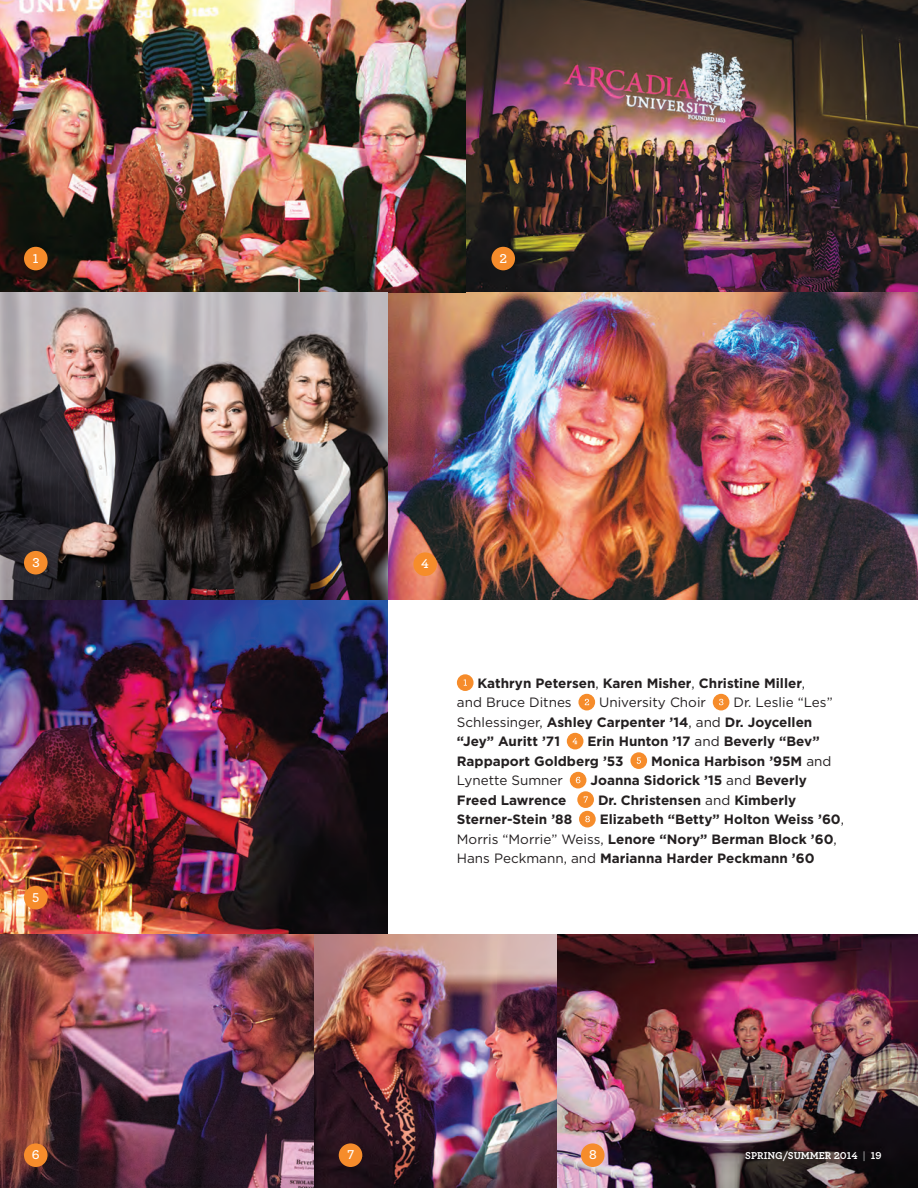
<style>
.page{position:relative;width:918px;height:1188px;background:#fff}
.page>*{position:absolute;margin:0;border:0;box-sizing:border-box;transform-origin:0 0}
.t1{font:700 13.5px/19.5px "Gotham";color:#231f20}
.t2{font:13.5px "Gotham";color:#231f20}
.t3{font:13.5px "Archer Semibold LF";color:#fff}
.t4{font:10.5px "Archer Bold LF";color:#fff}
.s1{font-weight:400}
.s2{font-family:"Archer Book LF"}
</style>
<div class="page">
<img style="left:342px;top:935px;width:576px;height:253px">
<img style="left:466px;top:0;width:452px;height:293px">
<img style="left:0;top:600px;width:388px;height:335px">
<img style="left:0;top:293px;width:918px;height:307px">
<img style="left:0;top:0;width:466px;height:293px">
<img style="left:0;top:935px;width:342px;height:253px">
<div style="left:24px;top:247px;width:24px;height:23px;background:#f68c2b;border-radius:50%"></div>
<div style="left:24px;top:886px;width:24px;height:23px;background:#f68c2b;border-radius:50%"></div>
<div style="left:491px;top:247px;width:24px;height:23px;background:#f68c2b;border-radius:50%"></div>
<div style="left:24px;top:1143px;width:24px;height:24px;background:#f68c2b;border-radius:50%"></div>
<div style="left:24px;top:551px;width:24px;height:23px;background:#f68c2b;border-radius:50%"></div>
<div style="left:339px;top:1143px;width:23px;height:24px;background:#f68c2b;border-radius:50%"></div>
<div style="left:413px;top:552px;width:24px;height:24px;background:#f68c2b;border-radius:50%"></div>
<div style="left:581px;top:1143px;width:24px;height:24px;background:#f68c2b;border-radius:50%"></div>
<div style="left:457px;top:674px;width:17px;height:17px;background:#f68c2b;border-radius:50%"></div>
<svg style="left:464px;top:679px;width:3px;height:7px"></svg>
<div style="left:578px;top:694px;width:17px;height:16px;background:#f68c2b;border-radius:50%"></div>
<svg style="left:585px;top:699px;width:4px;height:6px"></svg>
<div style="left:713px;top:694px;width:16px;height:16px;background:#f68c2b;border-radius:50%"></div>
<svg style="left:719px;top:699px;width:4px;height:6px"></svg>
<div style="left:567px;top:733px;width:16px;height:16px;background:#f68c2b;border-radius:50%"></div>
<svg style="left:572px;top:738px;width:5px;height:6px"></svg>
<div style="left:630px;top:752px;width:17px;height:17px;background:#f68c2b;border-radius:50%"></div>
<svg style="left:637px;top:757px;width:4px;height:7px"></svg>
<div style="left:570px;top:772px;width:16px;height:16px;background:#f68c2b;border-radius:50%"></div>
<svg style="left:576px;top:777px;width:4px;height:6px"></svg>
<div style="left:577px;top:791px;width:17px;height:17px;background:#f68c2b;border-radius:50%"></div>
<svg style="left:584px;top:796px;width:4px;height:7px"></svg>
<div style="left:579px;top:811px;width:17px;height:16px;background:#f68c2b;border-radius:50%"></div>
<svg style="left:585px;top:816px;width:5px;height:6px"></svg>
<p class="t3" style="left:33px;top:250px;width:7px">1</p>
<p class="t3" style="left:500px;top:250px;width:9px">2</p>
<p class="t3" style="left:32px;top:554px;width:9px">3</p>
<p class="t3" style="left:421px;top:556px;width:9px">4</p>
<p class="t1" style="left:457px;top:673px;width:350px;text-indent:21px">Kathryn Petersen<span class="s1">,</span> Karen Misher<span class="s1">,</span> Christine Miller<span class="s1">, and Bruce Ditnes</span></p>
<p class="t1" style="left:457px;top:693px;width:377px;text-indent:277px"><span class="s1">Dr. Leslie “Les”<br>Schlessinger,</span> Ashley Carpenter ’14<span class="s1">, and</span> Dr. Joycellen “Jey” Auritt ’71</p>
<p class="t2" style="left:599px;top:694px;width:108px">University Choir</p>
<p class="t1" style="left:457px;top:732px;width:364px;text-indent:131px">Erin Hunton ’17 <span class="s1">and</span> Beverly “Bev”<br>Rappaport Goldberg ’53</p>
<p class="t1" style="left:651px;top:751px;width:182px">Monica Harbison ’95M <span class="s1">and</span></p>
<p class="t2" style="left:457px;top:772px;width:108px">Lynette Sumner</p>
<p class="t1" style="left:591px;top:771px;width:218px">Joanna Sidorick ’15 <span class="s1">and</span> Beverly</p>
<p class="t1" style="left:457px;top:790px;width:111px">Freed Lawrence</p>
<p class="t1" style="left:598px;top:790px;width:200px">Dr. Christensen <span class="s1">and</span> Kimberly</p>
<p class="t1" style="left:457px;top:810px;width:117px">Sterner-Stein ’88</p>
<p class="t1" style="left:457px;top:810px;width:389px;text-indent:143px">Elizabeth “Betty” Holton Weiss ’60<span class="s1">,<br>Morris “Morrie” Weiss,</span> Lenore “Nory” Berman Block ’60<span class="s1">,<br>Hans Peckmann, and</span> Marianna Harder Peckmann ’60</p>
<p class="t3" style="left:32px;top:889px;width:9px">5</p>
<p class="t3" style="left:32px;top:1147px;width:9px">6</p>
<p class="t3" style="left:347px;top:1147px;width:8px">7</p>
<p class="t3" style="left:589px;top:1147px;width:9px">8</p>
<p class="t4" style="left:745px;top:1149px;width:138px">SPRING/SUMMER 2014 <span class="s2">|</span> 19</p>
</div>
